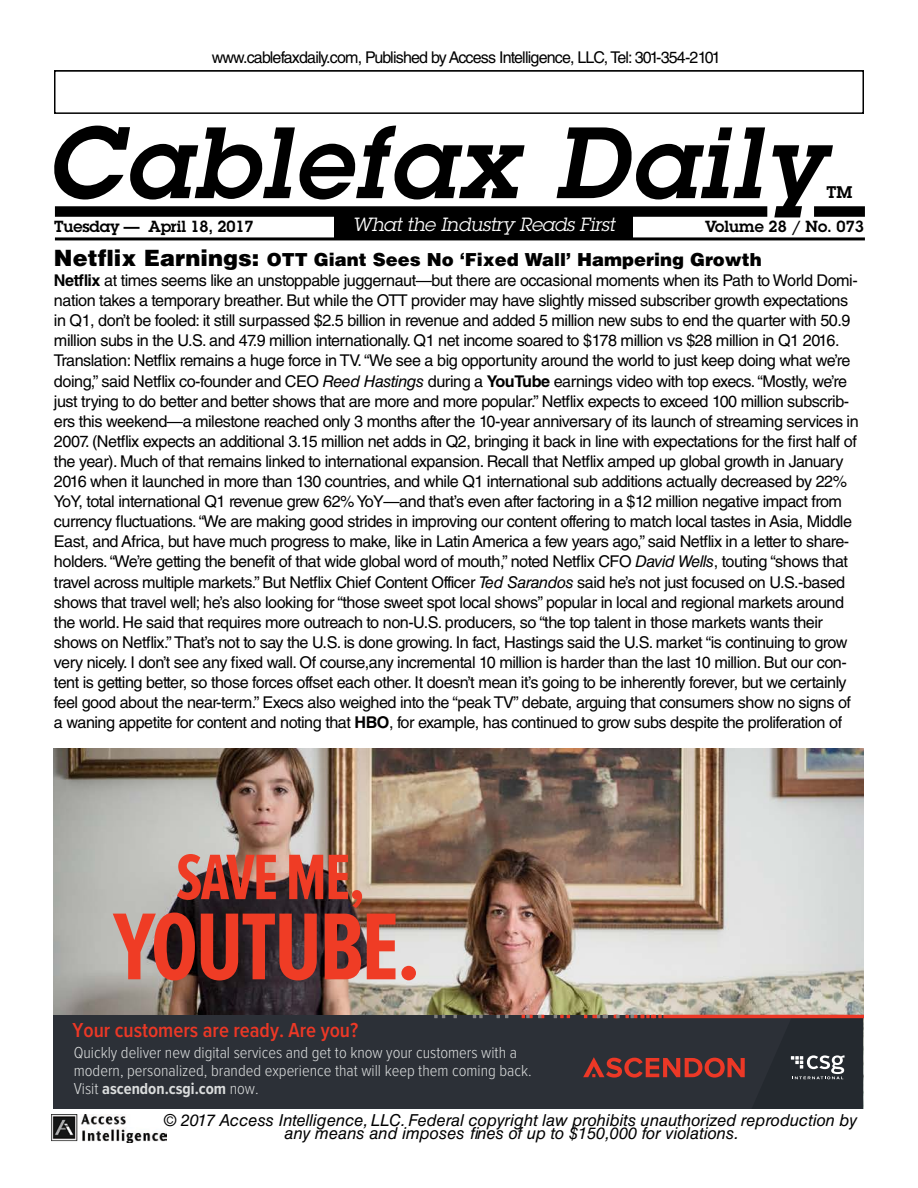
<style>
.page{position:relative;width:918px;height:1188px;background:#fff}
.page>*{position:absolute;margin:0;border:0;box-sizing:border-box;transform-origin:0 0}
.t1{font:italic 600 99px "Lubalin Graph Std";letter-spacing:.03em;color:#000}
.t2{font:700 98.55px "Proxima Nova Ex Cn";letter-spacing:-.025em;color:#ef3c25}
.t3{font:700 66.6px "Proxima Nova Ex Cn";letter-spacing:-.025em;color:#ef3c25}
.t4{font:600 21px "Proxima Nova Cond";color:#ec3826}
.t5{font:italic 18.75px "Lubalin Graph Std";letter-spacing:-.01em;color:#fff}
.t6{font:900 18px "Helvetica LT Std";color:#000}
.t7{font:300 16.5px/18px "Proxima Nova Cond";color:#dbdddd}
.t8{font:italic 16.5px/13.5px "Helvetica LT Std";color:#000;text-align:center}
.t9{font:600 16.5px "Lubalin Graph Std";color:#000}
.t10{font:16.2px/20.1px "Helvetica LT Std";letter-spacing:-.03em;color:#000}
.t11{font:16.2px "Helvetica LT Std";letter-spacing:-.05em;color:#000}
.t12{font:600 15.75px "Lubalin Graph Std";letter-spacing:-.01em;color:#000}
.s1{font-size:22.5px}
.s2{font-weight:700}
.s3{font-style:italic}
</style>
<div class="page">
<div style="left:55px;top:206px;width:712px;height:11px;background:#000"></div>
<div style="left:814px;top:206px;width:51px;height:11px;background:#000"></div>
<div style="left:334px;top:212px;width:299px;height:26px;background:#000"></div>
<hr style="left:55px;top:237px;width:810px;height:3px;background:#000">
<img style="left:52px;top:1114px;width:115px;height:29px">
<div style="left:54px;top:70px;width:810px;height:44px;border:2px solid #000"></div>
<img style="left:53px;top:749px;width:810px;height:266px">
<div style="left:53px;top:1015px;width:810px;height:94px;background:#2c3037"></div>
<svg style="left:434px;top:1015px;width:11px;height:3px"></svg>
<svg style="left:473px;top:1015px;width:10px;height:3px"></svg>
<svg style="left:497px;top:1015px;width:11px;height:3px"></svg>
<svg style="left:522px;top:1015px;width:22px;height:3px"></svg>
<svg style="left:554px;top:1015px;width:16px;height:3px"></svg>
<svg style="left:583px;top:1015px;width:280px;height:65px"></svg>
<p class="t11" style="left:212px;top:48px;width:511px">www.cablefaxdaily.com, Published by Access Intelligence, LLC, Tel: 301-354-2101</p>
<h1 class="t1" style="left:46px;top:97px;width:779px">Cablefax Daily</h1>
<p class="t9" style="left:827px;top:181px;width:27px">TM</p>
<p class="t5" style="left:352px;top:213px;width:264px">What the Industry Reads First</p>
<p class="t12" style="left:54px;top:216px;width:201px">Tuesday — April 18, 2017</p>
<p class="t12" style="left:705px;top:216px;width:160px">Volume 28 / No. 073</p>
<p class="t6" style="left:54px;top:248px;width:709px"><span class="s1">Netflix Earnings:</span> OTT Giant Sees No ‘Fixed Wall’ Hampering Growth</p>
<p class="t10" style="left:54px;top:270px;width:806px"><span class="s2">Netflix</span> at times seems like an unstoppable juggernaut—but there are occasional moments when its Path to World Domi&shy;nation takes a temporary breather. But while the OTT provider may have slightly missed subscriber growth expectations in Q1, don’t be fooled: it still surpassed $2.5 billion in revenue and added 5 million new subs to end the quarter with 50.9 million subs in the U.S. and 47.9 million internationally. Q1 net income soared to $178 million vs $28 million in Q1 2016.<br>Translation: Netflix remains a huge force in TV. “We see a big opportunity around the world to just keep doing what we’re doing,” said Netflix co-founder and CEO <span class="s3">Reed Hastings</span> during a <span class="s2">YouTube</span> earnings video with top execs. “Mostly, we’re just trying to do better and better shows that are more and more popular.” Netflix expects to exceed 100 million subscrib&shy;ers this weekend—a milestone reached only 3 months after the 10-year anniversary of its launch of streaming services in 2007. (Netflix expects an additional 3.15 million net adds in Q2, bringing it back in line with expectations for the first half of the year). Much of that remains linked to international expansion. Recall that Netflix amped up global growth in January 2016 when it launched in more than 130 countries, and while Q1 international sub additions actually decreased by 22% YoY, total international Q1 revenue grew 62% YoY—and that’s even after factoring in a $12 million negative impact from currency fluctuations. “We are making good strides in improving our content offering to match local tastes in Asia, Middle East, and Africa, but have much progress to make, like in Latin America a few years ago,” said Netflix in a letter to share&shy;holders. “We’re getting the benefit of that wide global word of mouth,” noted Netflix CFO <span class="s3">David Wells</span>, touting “shows that travel across multiple markets.” But Netflix Chief Content Officer <span class="s3">Ted Sarandos</span> said he’s not just focused on U.S.-based shows that travel well; he’s also looking for “those sweet spot local shows” popular in local and regional markets around the world. He said that requires more outreach to non-U.S. producers, so “the top talent in those markets wants their shows on Netflix.” That’s not to say the U.S. is done growing. In fact, Hastings said the U.S. market “is continuing to grow very nicely. I don’t see any fixed wall. Of course,any incremental 10 million is harder than the last 10 million. But our con&shy;tent is getting better, so those forces offset each other. It doesn’t mean it’s going to be inherently forever, but we certainly feel good about the near-term.” Execs also weighed into the “peak TV” debate, arguing that consumers show no signs of a waning appetite for content and noting that <span class="s2">HBO</span>, for example, has continued to grow subs despite the proliferation of</p>
<h3 class="t3" style="left:176px;top:837px;width:190px">SAVE ME,</h3>
<h2 class="t2" style="left:113px;top:888px;width:309px">YOUTUBE.</h2>
<p class="t4" style="left:72px;top:1018px;width:287px">Your customers are ready. Are you?</p>
<p class="t7" style="left:74px;top:1044px;width:459px">Quickly deliver new digital services and get to know your customers with a modern, personalized, branded experience that will keep them coming back.<br>Visit <span class="s2">ascendon.csgi.com</span> now.</p>
<p class="t8" style="left:164px;top:1113px;width:695px">© 2017 Access Intelligence, LLC. Federal copyright law prohibits unauthorized reproduction by any means and imposes fines of up to $150,000 for violations.</p>
</div>
